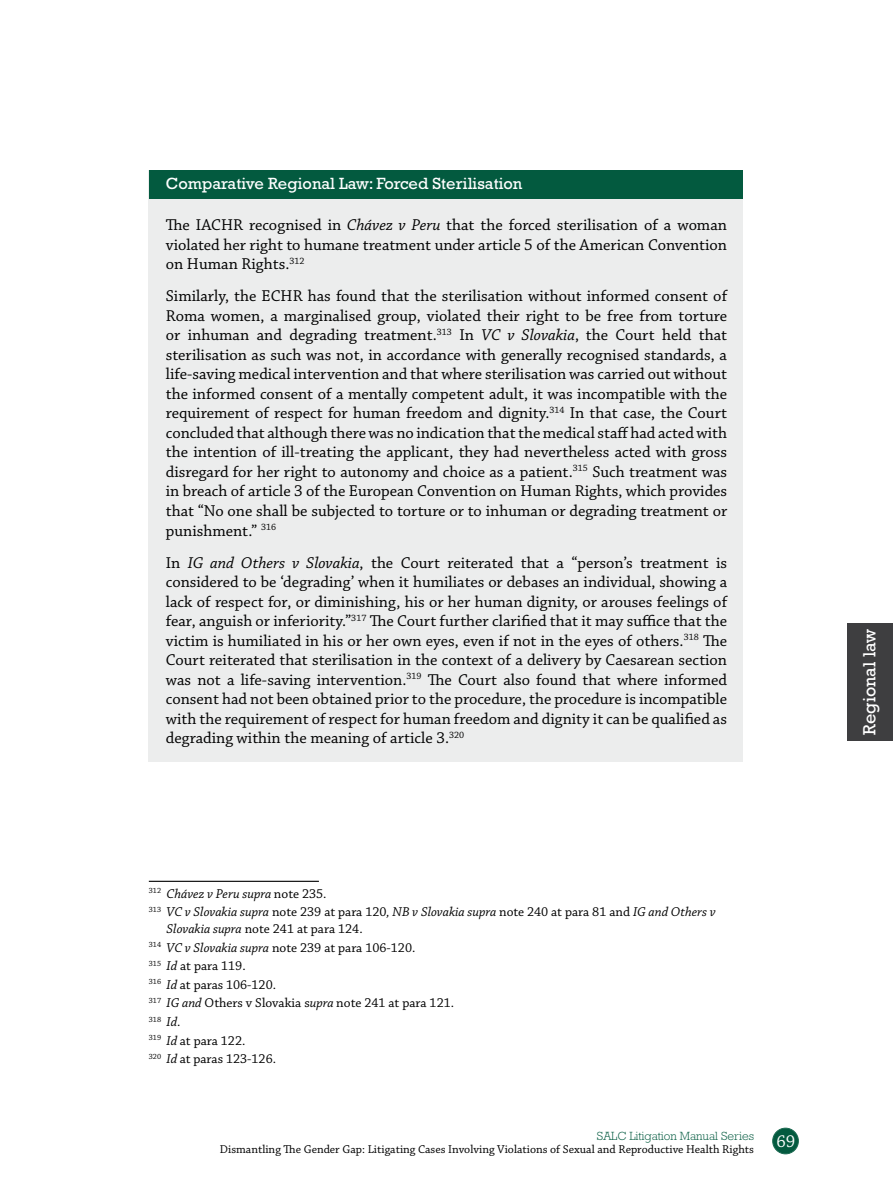
<style>
.page{position:relative;width:893px;height:1191px;background:#fff}
.page>*{position:absolute;margin:0;border:0;box-sizing:border-box;transform-origin:0 0}
.t1{font:18px "Rockwell";color:#fff}
.t2{font:16.5px/19.5px "Chaparral Pro";color:#000;text-align:justify}
.t3{font:16.5px "Rockwell";color:#fff}
.t4{font:13.5px/18.6px "Chaparral Pro";color:#000}
.t5{font:italic 13.5px/18.6px "Chaparral Pro";color:#000}
.t6{font:12px "Chaparral Pro";color:#000}
.t7{font:300 12px "Rockwell";color:#035a3f}
.t8{font:7.8px "Chaparral Pro";color:#000}
.s1{font-style:italic}
.s2{font-style:normal}
.s3{font-style:italic;font-size:13.5px}
.s4{font-size:13.5px}
</style>
<div class="page">
<div style="left:773px;top:1128px;width:25px;height:25px;background:#035a3f;border-radius:50%"></div>
<div style="left:773px;top:1128px;width:25px;height:26px;border:1px solid #1c6a52;border-radius:50%"></div>
<div style="left:847px;top:623px;width:46px;height:117px;background:#3e3e40"></div>
<div style="left:149px;top:170px;width:594px;height:591px;background:#eceded"></div>
<div style="left:149px;top:170px;width:594px;height:28px;background:#035a3f"></div>
<hr style="left:149px;top:880px;width:170px;height:2px;background:#000">
<p class="t3" style="left:166px;top:174px;width:358px">Comparative Regional Law: Forced Sterilisation</p>
<p class="t2" style="left:166px;top:216px;width:563px">The IACHR recognised in <span class="s1">Chávez v Peru</span> that the forced sterilisation of a woman violated her right to humane treatment under article 5 of the American Convention on Human Rights.<sup>312</sup></p>
<p class="t2" style="left:166px;top:287px;width:563px">Similarly, the ECHR has found that the sterilisation without informed consent of Roma women, a marginalised group, violated their right to be free from torture or inhuman and degrading treatment.<sup>313</sup> In <span class="s1">VC v Slovakia</span>, the Court held that sterilisation as such was not, in accordance with generally recognised standards, a life-saving medical intervention and that where sterilisation was carried out without the informed consent of a mentally competent adult, it was incompatible with the requirement of respect for human freedom and dignity.<sup>314</sup> In that case, the Court concluded that although there was no indication that the medical staff had acted with the intention of ill-treating the applicant, they had nevertheless acted with gross disregard for her right to autonomy and choice as a patient.<sup>315</sup> Such treatment was in breach of article 3 of the European Convention on Human Rights, which provides that “No one shall be subjected to torture or to inhuman or degrading treatment or punishment.” <sup>316</sup></p>
<p class="t2" style="left:166px;top:553px;width:563px">In <span class="s1">IG and Others v Slovakia</span>, the Court reiterated that a “person’s treatment is considered to be ‘degrading’ when it humiliates or debases an individual, showing a lack of respect for, or diminishing, his or her human dignity, or arouses feelings of fear, anguish or inferiority.”<sup>317</sup> The Court further clarified that it may suffice that the victim is humiliated in his or her own eyes, even if not in the eyes of others.<sup>318</sup> The Court reiterated that sterilisation in the context of a delivery by Caesarean section was not a life-saving intervention.<sup>319</sup> The Court also found that where informed consent had not been obtained prior to the procedure, the procedure is incompatible with the requirement of respect for human freedom and dignity it can be qualified as degrading within the meaning of article 3.<sup>320</sup></p>
<p class="t5" style="left:149px;top:884px;width:568px"><sup>312</sup> Chávez v Peru supra <span class="s2">note 235.<br></span><sup>313</sup> VC v Slovakia supra <span class="s2">note 239 at para 120</span>, NB v Slovakia supra <span class="s2">note 240 at para 81 and</span> IG and Others v</p>
<p class="t4" style="left:149px;top:920px;width:307px;text-indent:18px"><span class="s1">Slovakia supra</span> note 241 at para 124.<br><sup>314</sup> <span class="s1">VC v Slovakia supra</span> note 239 at para 106-120.<br><sup>315</sup> <span class="s1">Id</span> at para 119.<br><sup>316</sup> <span class="s1">Id</span> at paras 106-120.<br><sup>317</sup> <span class="s1">IG and</span> Others v Slovakia s<span class="s1">upra</span> note 241 at para 121.</p>
<p class="t8" style="left:149px;top:1014px;width:33px">318 <span class="s3">Id</span><span class="s4">.</span></p>
<p class="t4" style="left:149px;top:1031px;width:129px"><sup>319</sup> <span class="s1">Id</span> at para 122.<br><sup>320</sup> <span class="s1">Id</span> at paras 123-126.</p>
<p class="t7" style="left:597px;top:1129px;width:159px">SALC Litigation Manual Series</p>
<p class="t6" style="left:220px;top:1143px;width:577px">Dismantling The Gender Gap: Litigating Cases Involving Violations of Sexual and Reproductive Health Rights <sup>69</sup></p>
<p class="t1" style="left:859px;top:735px;width:107px;rotate:-90deg">Regional law</p>
</div>
